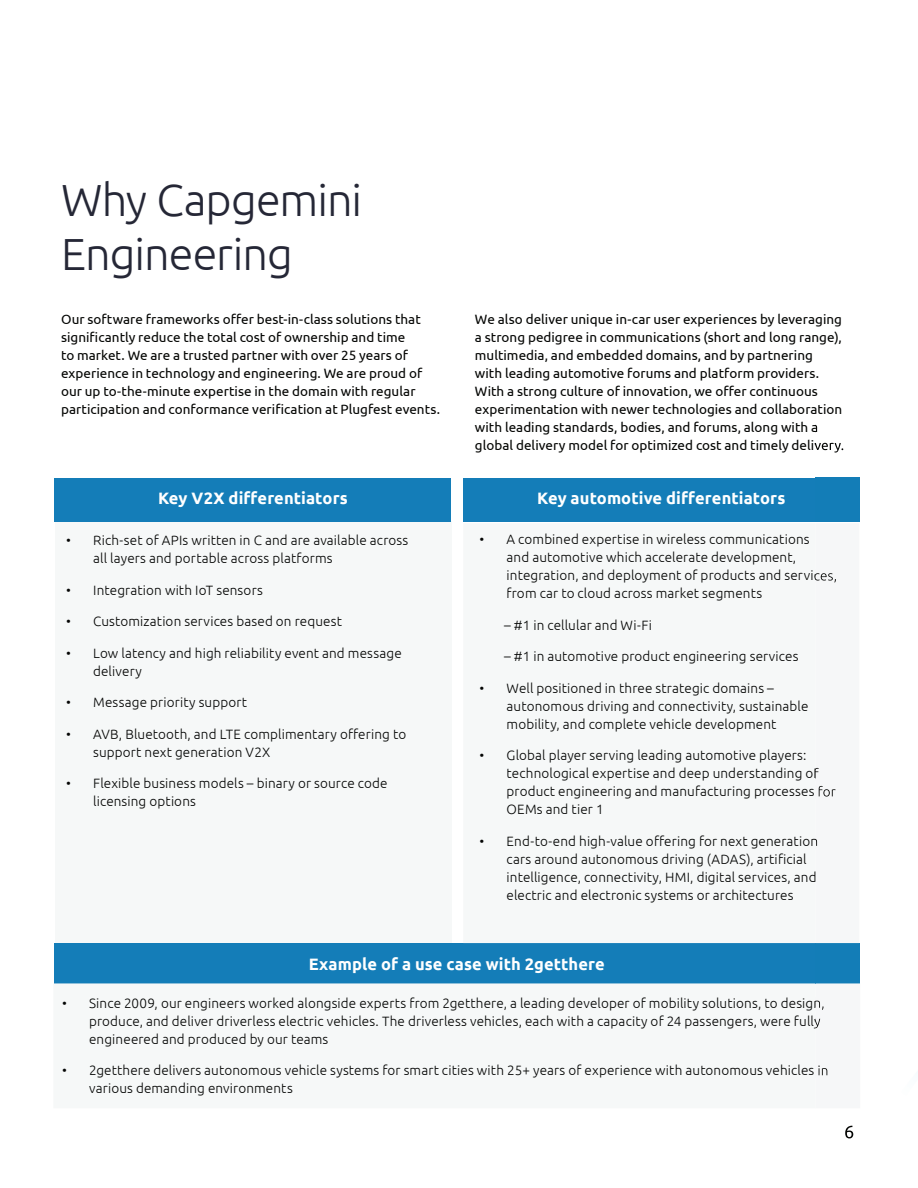
<style>
.page{position:relative;width:918px;height:1188px;background:#fff}
.page>*{position:absolute;margin:0;border:0;box-sizing:border-box;transform-origin:0 0}
.t1{font:300 45px/54px "Ubuntu";letter-spacing:-.02em;color:#252736}
.t2{font:700 16.5px "Ubuntu";letter-spacing:.005em;color:#fff}
.t3{font:300 13.5px/18px "Ubuntu";letter-spacing:.01em;color:#040504}
.t4{font:13.5px/18px "Ubuntu";color:#040503}
</style>
<div class="page">
<div style="left:54px;top:943px;width:806px;height:40px;background:#147db8"></div>
<div style="left:463px;top:478px;width:396px;height:43px;background:#147db8"></div>
<div style="left:55px;top:521px;width:397px;height:422px;background:#f6f8f8"></div>
<div style="left:54px;top:983px;width:762px;height:46px;background:#f6f8f8"></div>
<div style="left:90px;top:997px;width:726px;height:13px;background:#f6f8f8"></div>
<div style="left:90px;top:1015px;width:726px;height:13px;background:#f6f8f8"></div>
<div style="left:90px;top:1065px;width:726px;height:13px;background:#f6f8f8"></div>
<div style="left:55px;top:478px;width:396px;height:43px;background:#147db8"></div>
<div style="left:508px;top:570px;width:308px;height:13px;background:#f6f8f8"></div>
<div style="left:508px;top:768px;width:308px;height:13px;background:#f6f8f8"></div>
<div style="left:508px;top:786px;width:308px;height:13px;background:#f6f8f8"></div>
<div style="left:508px;top:835px;width:308px;height:13px;background:#f6f8f8"></div>
<div style="left:508px;top:871px;width:308px;height:13px;background:#f6f8f8"></div>
<svg style="left:845px;top:1126px;width:8px;height:12px"></svg>
<svg style="left:816px;top:425px;width:2px;height:7px"></svg>
<img style="left:816px;top:442px;width:27px;height:11px">
<svg style="left:816px;top:1000px;width:8px;height:28px"></svg>
<svg style="left:818px;top:1065px;width:10px;height:11px"></svg>
<img style="left:816px;top:573px;width:20px;height:10px">
<img style="left:818px;top:786px;width:18px;height:11px">
<svg style="left:816px;top:839px;width:2px;height:7px"></svg>
<h1 class="t1" style="left:61px;top:172px;width:303px">Why Capgemini<br>Engineering</h1>
<p class="t4" style="left:61px;top:310px;width:381px">Our software frameworks offer best-in-class solutions that significantly reduce the total cost of ownership and time<br>to market. We are a trusted partner with over 25 years of experience in technology and engineering. We are proud of our up to-the-minute expertise in the domain with regular participation and conformance verification at Plugfest events.</p>
<p class="t4" style="left:475px;top:310px;width:371px">We also deliver unique in-car user experiences by leveraging a strong pedigree in communications (short and long range), multimedia, and embedded domains, and by partnering<br>with leading automotive forums and platform providers.<br>With a strong culture of innovation, we offer continuous experimentation with newer technologies and collaboration with leading standards, bodies, and forums, along with a global delivery model for optimized cost and timely delivery.</p>
<p class="t2" style="left:158px;top:488px;width:191px">Key V2X differentiators</p>
<p class="t3" style="left:93px;top:531px;width:317px;text-indent:-27px">• Rich-set of APIs written in C and are available across all layers and portable across platforms</p>
<p class="t3" style="left:66px;top:581px;width:198px">• Integration with IoT sensors</p>
<p class="t3" style="left:66px;top:612px;width:277px">• Customization services based on request</p>
<p class="t3" style="left:93px;top:644px;width:310px;text-indent:-27px">• Low latency and high reliability event and message delivery</p>
<p class="t3" style="left:66px;top:693px;width:182px">• Message priority support</p>
<p class="t3" style="left:93px;top:725px;width:315px;text-indent:-27px">• AVB, Bluetooth, and LTE complimentary offering to support next generation V2X</p>
<p class="t3" style="left:93px;top:774px;width:296px;text-indent:-27px">• Flexible business models – binary or source code licensing options</p>
<p class="t2" style="left:537px;top:489px;width:250px">Key automotive differentiators</p>
<p class="t3" style="left:507px;top:530px;width:332px;text-indent:-27px">• A combined expertise in wireless communications<br>and automotive which accelerate development, integration, and deployment of products and services, from car to cloud across market segments</p>
<p class="t3" style="left:504px;top:616px;width:149px">– #1 in cellular and Wi-Fi</p>
<p class="t3" style="left:504px;top:647px;width:296px">– #1 in automotive product engineering services</p>
<p class="t3" style="left:507px;top:679px;width:303px;text-indent:-27px">• Well positioned in three strategic domains – autonomous driving and connectivity, sustainable mobility, and complete vehicle development</p>
<p class="t3" style="left:507px;top:746px;width:331px;text-indent:-27px">• Global player serving leading automotive players: technological expertise and deep understanding of product engineering and manufacturing processes for OEMs and tier 1</p>
<p class="t3" style="left:507px;top:832px;width:313px;text-indent:-27px">• End-to-end high-value offering for next generation cars around autonomous driving (ADAS), artificial intelligence, connectivity, HMI, digital services, and electric and electronic systems or architectures</p>
<p class="t2" style="left:309px;top:954px;width:297px">Example of a use case with 2getthere</p>
<p class="t3" style="left:89px;top:994px;width:737px;text-indent:-27px">• Since 2009, our engineers worked alongside experts from 2getthere, a leading developer of mobility solutions, to design, produce, and deliver driverless electric vehicles. The driverless vehicles, each with a capacity of 24 passengers, were fully engineered and produced by our teams</p>
<p class="t3" style="left:89px;top:1061px;width:741px;text-indent:-27px">• 2getthere delivers autonomous vehicle systems for smart cities with 25+ years of experience with autonomous vehicles in various demanding environments</p>
</div>
